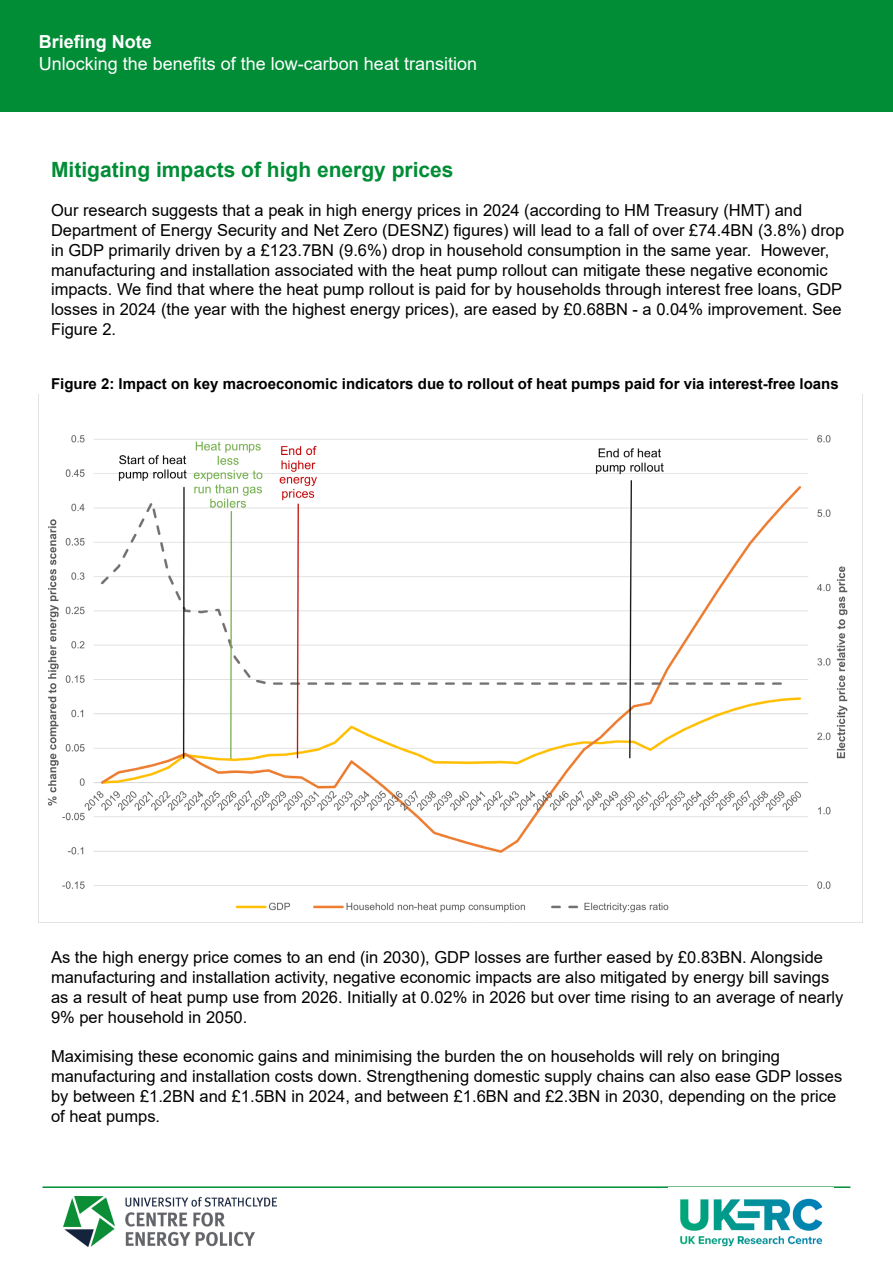
<style>
.page{position:relative;width:893px;height:1263px;background:#fff}
.page>*{position:absolute;margin:0;border:0;box-sizing:border-box;transform-origin:0 0}
.t1{font:700 21px "Arial";color:#008d36}
.t2{font:18px "Arial";color:#fff}
.t3{font:700 18px "Arial";color:#fff}
.t4{font:16.5px/19.8px "Arial";color:#000}
.t5{font:700 15px "Arial";color:#000}
</style>
<div class="page">
<div style="left:0;top:0;width:893px;height:112px;background:#008d36"></div>
<hr style="left:43px;top:1186px;width:807px;height:2px;background:#008d36">
<img style="left:63px;top:1197px;width:214px;height:49px">
<img style="left:680px;top:1198px;width:143px;height:49px">
<img style="left:47px;top:395px;width:816px;height:527px">
<p class="t3" style="left:39px;top:29px;width:115px">Briefing Note</p>
<p class="t2" style="left:39px;top:51px;width:440px">Unlocking the benefits of the low-carbon heat transition</p>
<p class="t1" style="left:51px;top:154px;width:404px">Mitigating impacts of high energy prices</p>
<p class="t4" style="left:51px;top:200px;width:795px">Our research suggests that a peak in high energy prices in 2024 (according to HM Treasury (HMT) and Department of Energy Security and Net Zero (DESNZ) figures) will lead to a fall of over £74.4BN (3.8%) drop in GDP primarily driven by a £123.7BN (9.6%) drop in household consumption in the same year. However, manufacturing and installation associated with the heat pump rollout can mitigate these negative economic impacts. We find that where the heat pump rollout is paid for by households through interest free loans, GDP losses in 2024 (the year with the highest energy prices), are eased by £0.68BN - a 0.04% improvement. See Figure 2.</p>
<p class="t5" style="left:51px;top:373px;width:789px">Figure 2: Impact on key macroeconomic indicators due to rollout of heat pumps paid for via interest-free loans</p>
<p class="t4" style="left:51px;top:947px;width:794px">As the high energy price comes to an end (in 2030), GDP losses are further eased by £0.83BN. Alongside manufacturing and installation activity, negative economic impacts are also mitigated by energy bill savings as a result of heat pump use from 2026. Initially at 0.02% in 2026 but over time rising to an average of nearly 9% per household in 2050.</p>
<p class="t4" style="left:51px;top:1046px;width:793px">Maximising these economic gains and minimising the burden the on households will rely on bringing manufacturing and installation costs down. Strengthening domestic supply chains can also ease GDP losses by between £1.2BN and £1.5BN in 2024, and between £1.6BN and £2.3BN in 2030, depending on the price of heat pumps.</p>
</div>
